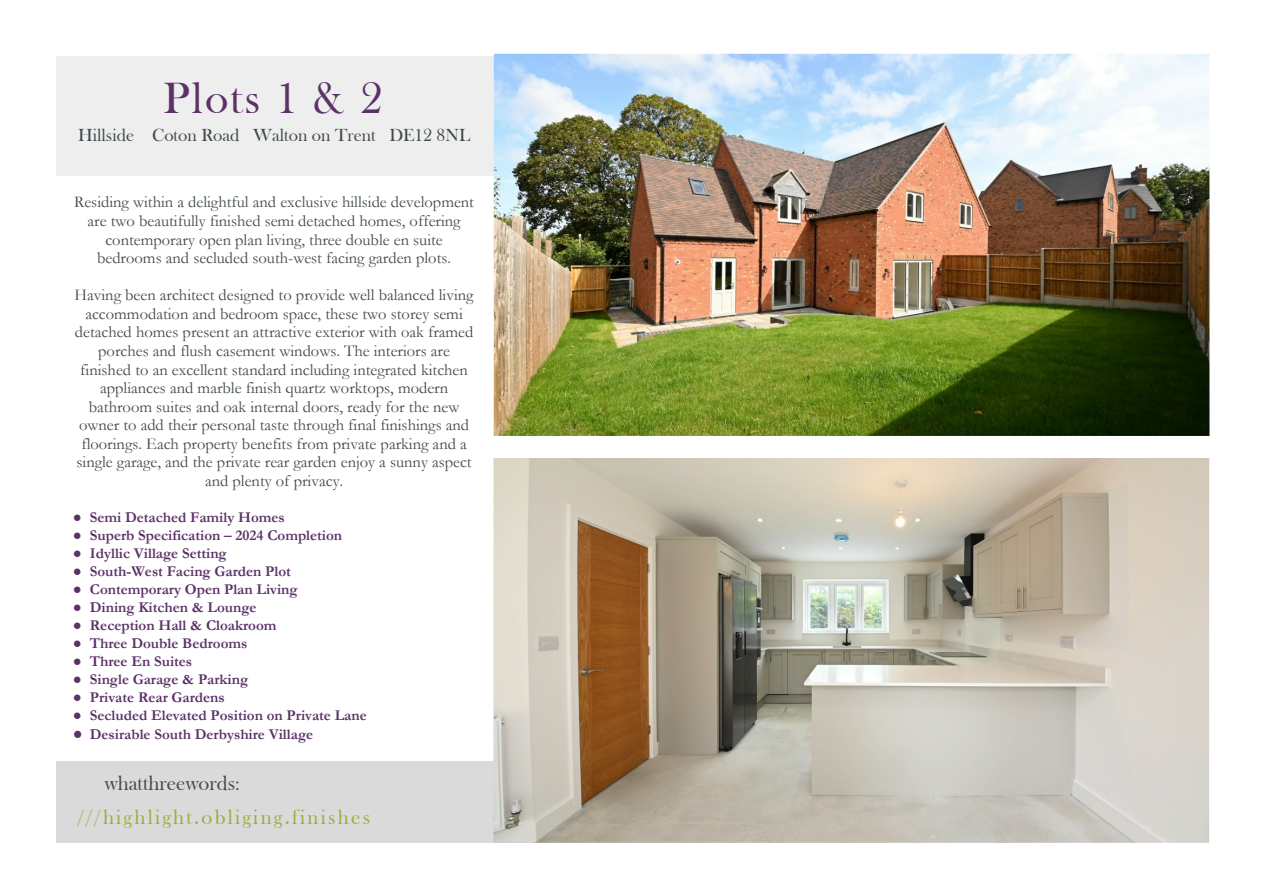
<style>
.page{position:relative;width:1263px;height:893px;background:#fff}
.page>*{position:absolute;margin:0;border:0;box-sizing:border-box;transform-origin:0 0}
.t1{font:45px "Bask Old Face";letter-spacing:.05em;color:#5b3167}
.t2{font:21px/34.3px "Bask Old Face";letter-spacing:.105em;color:#95b03c}
.t3{font:18px "Bask Old Face";color:#40494d}
.t4{font:16.5px/18.6px "Garamond";color:#40494d;text-align:center}
.t5{font:700 15px "Garamond";color:#5b3167}
.s1{font-family:"Times New Roman"}
.s2{font-family:"Times New Roman";font-weight:400;font-size:16.5px}
.s3{color:#40494d}
.s4{font-family:"Garamond";color:#40494d}
</style>
<div class="page">
<div style="left:57px;top:762px;width:472px;height:81px;background:#dadada"></div>
<div style="left:56px;top:56px;width:472px;height:120px;background:#eee"></div>
<img style="left:493px;top:458px;width:716px;height:385px">
<img style="left:494px;top:54px;width:715px;height:382px">
<h1 class="t1" style="left:164px;top:82px;width:220px">Plots 1 &amp; 2</h1>
<p class="t3" style="left:78px;top:128px;width:393px">Hillside Coton Road Walton on Trent DE12 8NL</p>
<p class="t4" style="left:74px;top:195px;width:401px">Residing within a delightful and exclusive hillside development are two beautifully finished semi detached homes, offering contemporary open plan living, three double en suite bedrooms and secluded south-west facing garden plots.</p>
<p class="t4" style="left:75px;top:288px;width:401px">Having been architect designed to provide well balanced living accommodation and bedroom space, these two storey semi detached homes present an attractive exterior with oak framed porches and flush casement windows. The interiors are finished to an excellent standard including integrated kitchen appliances and marble finish quartz worktops, modern bathroom suites and oak internal doors, ready for the new owner to add their personal taste through final finishings and floorings. Each property benefits from private parking and a single garage, and the private rear garden enjoy a sunny aspect and plenty of privacy.</p>
<p class="t5" style="left:73px;top:512px;width:213px"><span class="s1">●</span> Semi Detached Family Homes</p>
<p class="t5" style="left:73px;top:530px;width:271px"><span class="s1">●</span> Superb Specification – 2024 Completion</p>
<p class="t5" style="left:73px;top:548px;width:155px"><span class="s1">●</span> Idyllic Village Setting</p>
<p class="t5" style="left:73px;top:566px;width:219px"><span class="s1">●</span> South-West Facing Garden Plot</p>
<p class="t5" style="left:73px;top:584px;width:226px"><span class="s1">●</span> Contemporary Open Plan Living</p>
<p class="t5" style="left:73px;top:602px;width:185px"><span class="s1">●</span> Dining Kitchen &amp; Lounge</p>
<p class="t5" style="left:73px;top:620px;width:205px"><span class="s1">●</span> Reception Hall &amp; Cloakroom</p>
<p class="t5" style="left:73px;top:638px;width:176px"><span class="s1">●</span> Three Double Bedrooms</p>
<p class="t5" style="left:73px;top:656px;width:121px"><span class="s1">●</span> Three En Suites</p>
<p class="t5" style="left:73px;top:674px;width:177px"><span class="s1">●</span> Single Garage &amp; Parking</p>
<p class="t5" style="left:73px;top:692px;width:153px"><span class="s1">●</span> Private Rear Gardens</p>
<p class="t5" style="left:73px;top:710px;width:295px"><span class="s1">●</span> Secluded Elevated Position on Private Lane</p>
<p class="t5" style="left:73px;top:729px;width:242px"><span class="s2">●</span> Desirable South Derbyshire Village</p>
<p class="t2" style="left:78px;top:767px;width:294px;text-indent:27px"><span class="s3">whatthreewords</span><span class="s4">: </span>///highlight.obliging.finishes</p>
</div>
